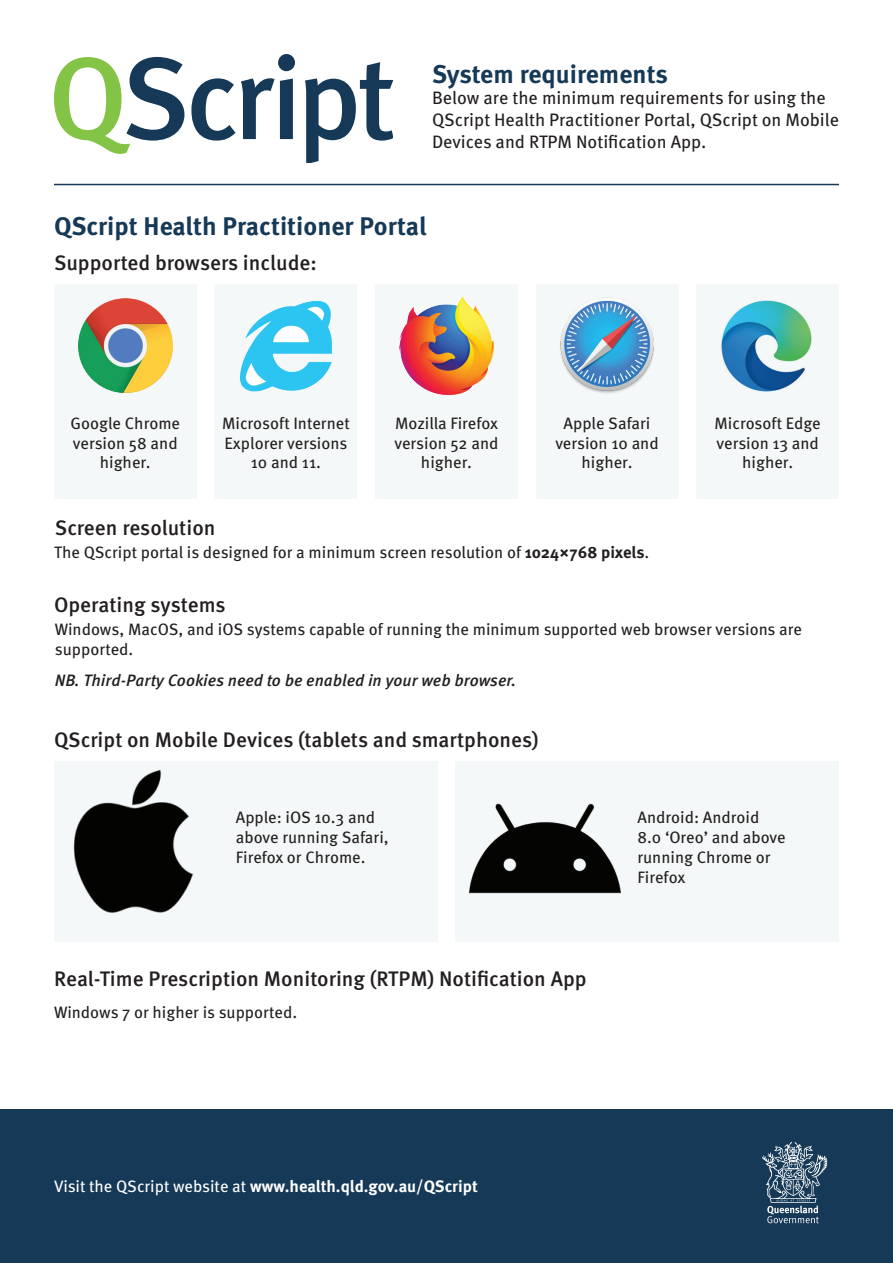
<style>
.page{position:relative;width:893px;height:1263px;background:#fff}
.page>*{position:absolute;margin:0;border:0;box-sizing:border-box;transform-origin:0 0}
.t1{font:700 25.5px "Meta Pro";color:#153957}
.t2{font:500 21px "Meta Pro";color:#231f20}
.t3{font:18px/21.6px "Meta Pro";color:#231f20}
.t4{font:16.5px/19.8px "Meta Pro";color:#231f20;text-align:center}
.t5{font:700 16.5px "Meta Pro";color:#fff}
.t6{font:italic 500 16.5px "Meta Pro";color:#231f20}
.s1{font-weight:700}
.s2{font-weight:400}
</style>
<div class="page">
<div style="left:0;top:1110px;width:893px;height:153px;background:#153957"></div>
<svg style="left:762px;top:1141px;width:66px;height:82px"></svg>
<div style="left:455px;top:761px;width:384px;height:180px;background:#f5f8f8"></div>
<div style="left:54px;top:761px;width:383px;height:180px;background:#f5f8f8"></div>
<div style="left:215px;top:284px;width:142px;height:214px;background:#f5f8f8"></div>
<div style="left:375px;top:284px;width:143px;height:214px;background:#f5f8f8"></div>
<div style="left:536px;top:284px;width:142px;height:214px;background:#f5f8f8"></div>
<div style="left:696px;top:284px;width:143px;height:214px;background:#f5f8f8"></div>
<div style="left:54px;top:284px;width:143px;height:214px;background:#f5f8f8"></div>
<svg style="left:54px;top:57px;width:130px;height:97px"></svg>
<svg style="left:191px;top:78px;width:44px;height:63px"></svg>
<svg style="left:241px;top:54px;width:54px;height:85px"></svg>
<svg style="left:305px;top:62px;width:87px;height:101px"></svg>
<hr style="left:54px;top:184px;width:785px;height:1px;background:#153957">
<img style="left:78px;top:298px;width:94px;height:95px">
<img style="left:240px;top:300px;width:92px;height:92px">
<img style="left:399px;top:296px;width:95px;height:98px">
<img style="left:560px;top:297px;width:94px;height:96px">
<img style="left:721px;top:300px;width:91px;height:92px">
<img style="left:73px;top:769px;width:120px;height:145px">
<img style="left:469px;top:803px;width:152px;height:91px">
<h1 class="t1" style="left:432px;top:58px;width:237px">System requirements</h1>
<p class="t3" style="left:432px;top:88px;width:408px">Below are the minimum requirements for using the<br>QScript Health Practitioner Portal, QScript on Mobile<br>Devices and RTPM Notification App.</p>
<h1 class="t1" style="left:54px;top:210px;width:374px">QScript Health Practitioner Portal</h1>
<p class="t2" style="left:54px;top:247px;width:264px">Supported browsers include:</p>
<p class="t4" style="left:70px;top:414px;width:111px">Google Chrome version 58 and higher.</p>
<p class="t4" style="left:222px;top:414px;width:129px">Microsoft Internet<br>Explorer versions<br>10 and 11.</p>
<p class="t4" style="left:394px;top:414px;width:106px">Mozilla Firefox version 52 and higher.</p>
<p class="t4" style="left:555px;top:414px;width:105px">Apple Safari version 10 and higher.</p>
<p class="t4" style="left:715px;top:414px;width:108px">Microsoft Edge version 13 and higher.</p>
<p class="t2" style="left:55px;top:511px;width:162px">Screen resolution</p>
<p class="t4" style="left:54px;top:543px;width:596px">The QScript portal is designed for a minimum screen resolution of <span class="s1">1024×768 pixels</span>.</p>
<p class="t2" style="left:54px;top:588px;width:173px">Operating systems</p>
<p class="t4" style="left:55px;top:620px;width:749px;text-align:left">Windows, MacOS, and iOS systems capable of running the minimum supported web browser versions are supported.</p>
<p class="t6" style="left:55px;top:668px;width:463px">NB. Third-Party Cookies need to be enabled in your web browser.</p>
<p class="t2" style="left:54px;top:723px;width:486px">QScript on Mobile Devices (tablets and smartphones)</p>
<p class="t4" style="left:236px;top:808px;width:155px;text-align:left">Apple: iOS 10.3 and above running Safari,<br>Firefox or Chrome.</p>
<p class="t4" style="left:637px;top:808px;width:150px;text-align:left">Android: Android<br>8.0 ‘Oreo’ and above running Chrome or<br>Firefox</p>
<p class="t2" style="left:54px;top:963px;width:534px">Real-Time Prescription Monitoring (RTPM) Notification App</p>
<p class="t4" style="left:54px;top:1003px;width:245px">Windows 7 or higher is supported.</p>
<p class="t5" style="left:54px;top:1175px;width:425px"><span class="s2">Visit the QScript website at</span> www.health.qld.gov.au/QScript</p>
</div>
